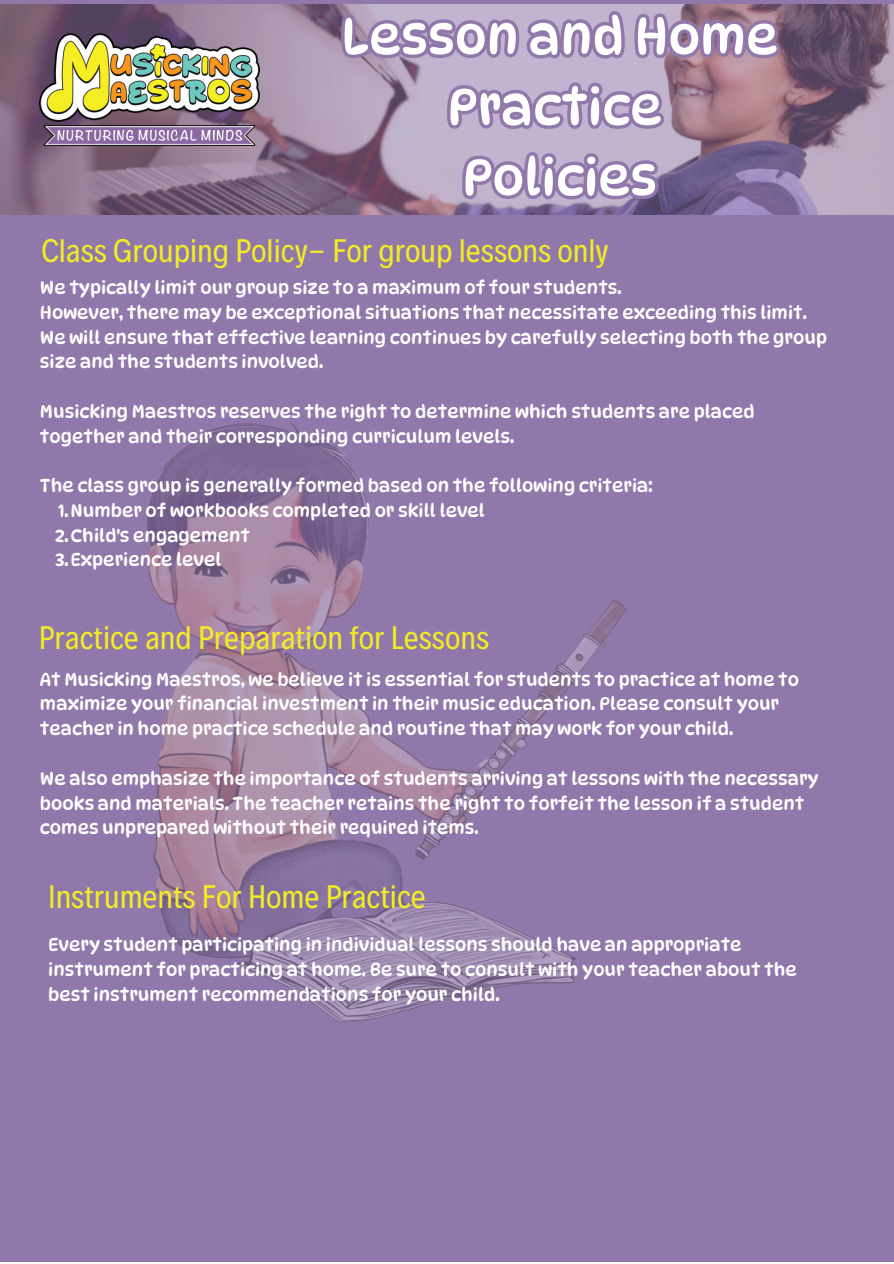
<style>
.page{position:relative;width:894px;height:1264px;background:#fff}
.page>*{position:absolute;margin:0;border:0;box-sizing:border-box;transform-origin:0 0}
.t1{font:50.4px/70.5px "Dyna Puff";color:#fff;text-align:center}
.t2{font:33px "Decalotype";color:#f4ec24}
.t3{font:18px/24.8px "Dyna Puff";color:#fff}
</style>
<div class="page">
<svg style="left:0;top:0;width:893px;height:5px;fill:#9178aa"></svg>
<img style="left:0;top:5px;width:893px;height:210px">
<img style="left:40px;top:34px;width:219px;height:111px">
<div style="left:0;top:215px;width:893px;height:1046px;background:#9178aa"></div>
<img style="left:147px;top:422px;width:479px;height:600px">
<svg style="left:336px;top:5px;width:449px;height:61px"></svg>
<svg style="left:443px;top:77px;width:226px;height:61px"></svg>
<svg style="left:458px;top:146px;width:205px;height:59px"></svg>
<p class="t1" style="left:341px;top:1px;width:438px">Lesson and Home<br>Practice<br>Policies</p>
<p class="t2" style="left:41px;top:228px;width:568px">Class Grouping Policy- For group lessons only</p>
<p class="t3" style="left:40px;top:275px;width:583px">We typically limit our group size to a maximum of four students.</p>
<p class="t3" style="left:40px;top:300px;width:788px">However, there may be exceptional situations that necessitate exceeding this limit.<br>We will ensure that effective learning continues by carefully selecting both the group size and the students involved.</p>
<p class="t3" style="left:40px;top:399px;width:716px">Musicking Maestros reserves the right to determine which students are placed together and their corresponding curriculum levels.</p>
<p class="t3" style="left:40px;top:473px;width:614px">The class group is generally formed based on the following criteria:</p>
<p class="t3" style="left:58px;top:498px;width:428px">1.Number of workbooks completed or skill level</p>
<p class="t3" style="left:55px;top:523px;width:196px">2.Child's engagement</p>
<p class="t3" style="left:55px;top:547px;width:168px">3.Experience level</p>
<p class="t2" style="left:39px;top:616px;width:452px">Practice and Preparation for Lessons</p>
<h2 class="t3" style="left:40px;top:666px;width:760px">At Musicking Maestros, we believe it is essential for students to practice at home to maximize your financial investment in their music education. Please consult your teacher in home practice schedule and routine that may work for your child.</h2>
<p class="t3" style="left:40px;top:765px;width:779px">We also emphasize the importance of students arriving at lessons with the necessary books and materials. The teacher retains the right to forfeit the lesson if a student comes unprepared without their required items.</p>
<h1 class="t2" style="left:48px;top:874px;width:379px">Instruments For Home Practice</h1>
<h2 class="t3" style="left:48px;top:932px;width:750px">Every student participating in individual lessons should have an appropriate instrument for practicing at home. Be sure to consult with your teacher about the best instrument recommendations for your child.</h2>
</div>
